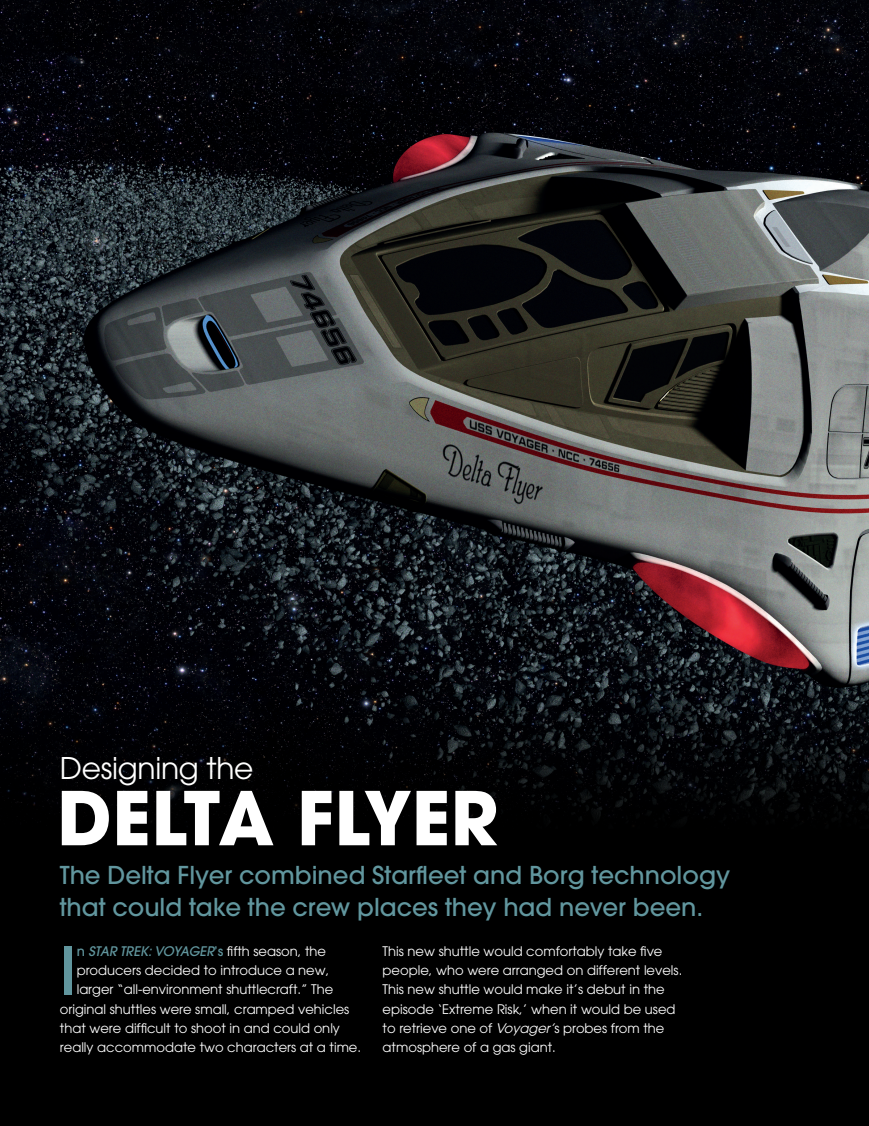
<style>
.page{position:relative;width:869px;height:1126px;background:#fff}
.page>*{position:absolute;margin:0;border:0;box-sizing:border-box;transform-origin:0 0}
.t1{font:700 73.5px "Avant Garde";color:#fff}
.t2{font:500 65.1px "Avant Garde";color:#61969e}
.t3{font:29.75px "Avant Garde";letter-spacing:-.01em;color:#fff}
.t4{font:500 24.5px/31.5px "Avant Garde LT";color:#61969e}
.t5{font:13.12px/19.2px "Avant Garde LT";color:#fff}
.t6{font:italic 500 13.12px "Avant Garde";color:#61969e}
.s1{font-style:normal}
.s2{font-family:"Avant Garde LT";font-weight:400;font-style:normal;color:#fff}
.s3{font-style:italic}
</style>
<div class="page">
<div style="left:0;top:0;width:868px;height:1126px;background:#000"></div>
<img style="left:0;top:0;width:868px;height:822px">
<h3 class="t3" style="left:60px;top:750px;width:195px">Designing the</h3>
<h1 class="t1" style="left:58px;top:771px;width:442px">DELTA FLYER</h1>
<h3 class="t4" style="left:60px;top:860px;width:671px">The Delta Flyer combined Starfleet and Borg technology that could take the crew places they had never been.</h3>
<h2 class="t2" style="left:60px;top:930px;width:18px">I</h2>
<p class="t6" style="left:77px;top:943px;width:251px"><span class="s1">n</span> STAR TREK:VOYAGER<span class="s1">’ s</span> <span class="s2">fi ft h s e a s o n , t h e</span></p>
<p class="t5" style="left:77px;top:961px;width:254px">producers decided to introduce a new,</p>
<p class="t5" style="left:77px;top:980px;width:258px">larger “all-environment shuttlecraft.” The</p>
<p class="t5" style="left:60px;top:999px;width:291px">original shuttles were small, cramped vehicles</p>
<p class="t5" style="left:60px;top:1018px;width:281px">that were difficult to shoot in and could only</p>
<p class="t5" style="left:60px;top:1038px;width:302px">really accommodate two characters at a time.</p>
<p class="t5" style="left:382px;top:941px;width:301px">This new shuttle would comfortably take five people, who were arranged on different levels.<br>This new shuttle would make it’s debut in the episode ‘Extreme Risk,’ when it would be used to retrieve one of <span class="s3">Voyager’</span>s probes from the atmosphere of a gas giant.</p>
</div>
